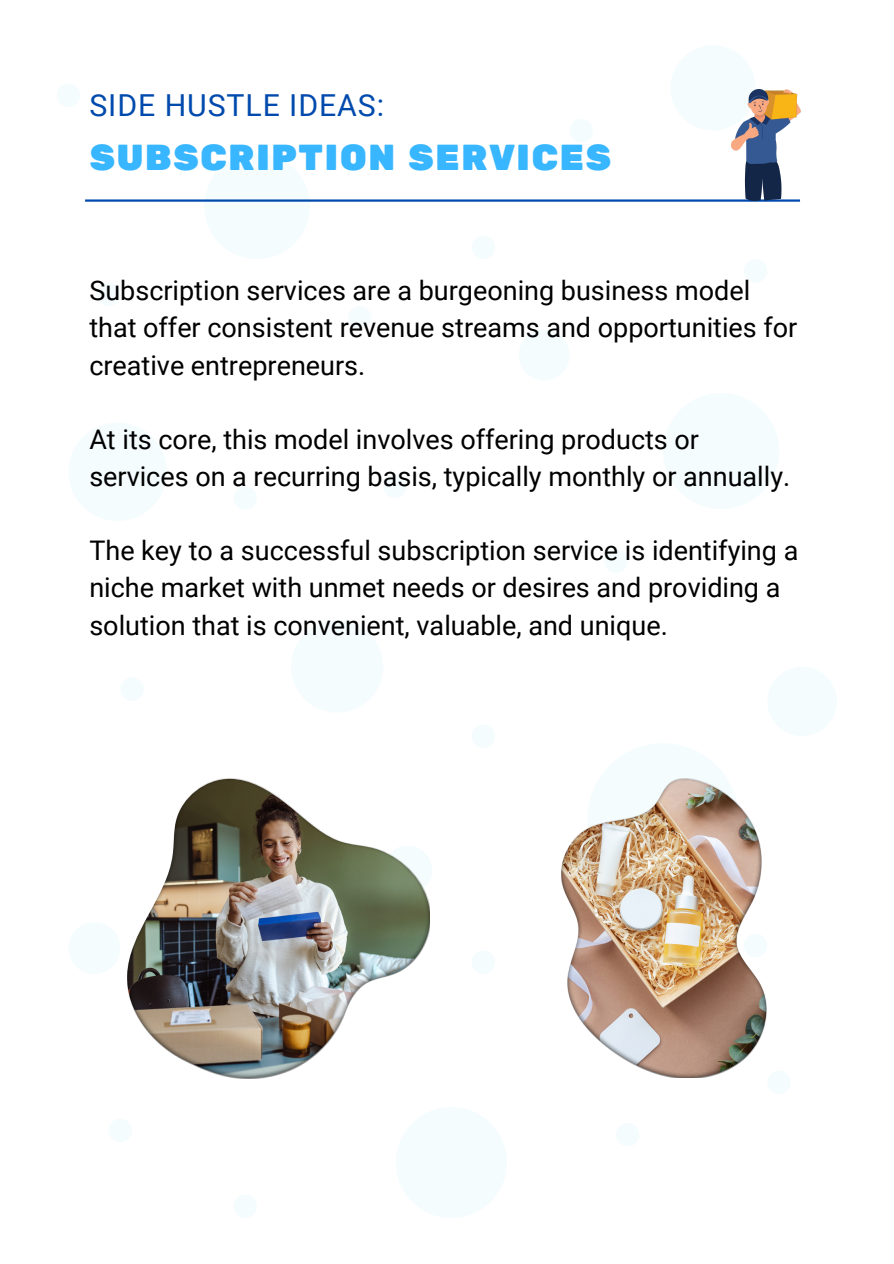
<style>
.page{position:relative;width:894px;height:1264px;background:#fff}
.page>*{position:absolute;margin:0;border:0;box-sizing:border-box;transform-origin:0 0}
.t1{font:36px "Rubik One";letter-spacing:.03em;color:#38b6ff}
.t2{font:30.3px "Roboto";letter-spacing:.03em;color:#004aad}
.t3{font:27px/37.2px "Roboto";color:#000}
</style>
<div class="page">
<div style="left:57px;top:83px;width:23px;height:24px;background:#f5fcfe;border-radius:50%"></div>
<div style="left:204px;top:153px;width:106px;height:106px;background:#f5fcfe;border-radius:50%"></div>
<div style="left:97px;top:283px;width:23px;height:23px;background:#f5fcfe;border-radius:50%"></div>
<div style="left:348px;top:306px;width:23px;height:23px;background:#f5fcfe;border-radius:50%"></div>
<div style="left:233px;top:486px;width:24px;height:24px;background:#f5fcfe;border-radius:50%"></div>
<div style="left:670px;top:45px;width:85px;height:85px;background:#f5fcfe;border-radius:50%"></div>
<div style="left:518px;top:329px;width:51px;height:51px;background:#f5fcfe;border-radius:50%"></div>
<div style="left:604px;top:549px;width:23px;height:24px;background:#f5fcfe;border-radius:50%"></div>
<div style="left:291px;top:620px;width:92px;height:92px;background:#f5fcfe;border-radius:50%"></div>
<div style="left:767px;top:666px;width:69px;height:70px;background:#f5fcfe;border-radius:50%"></div>
<div style="left:743px;top:259px;width:24px;height:24px;background:#f5fcfe;border-radius:50%"></div>
<div style="left:662px;top:393px;width:117px;height:116px;background:#f5fcfe;border-radius:50%"></div>
<div style="left:383px;top:474px;width:23px;height:24px;background:#f5fcfe;border-radius:50%"></div>
<div style="left:68px;top:422px;width:99px;height:99px;background:#f5fcfe;border-radius:50%"></div>
<div style="left:120px;top:677px;width:24px;height:24px;background:#f5fcfe;border-radius:50%"></div>
<div style="left:471px;top:724px;width:24px;height:24px;background:#f5fcfe;border-radius:50%"></div>
<div style="left:68px;top:922px;width:52px;height:52px;background:#f5fcfe;border-radius:50%"></div>
<div style="left:743px;top:933px;width:24px;height:24px;background:#f5fcfe;border-radius:50%"></div>
<div style="left:108px;top:1118px;width:24px;height:24px;background:#f5fcfe;border-radius:50%"></div>
<div style="left:395px;top:1106px;width:112px;height:111px;background:#f5fcfe;border-radius:50%"></div>
<div style="left:615px;top:1122px;width:24px;height:24px;background:#f5fcfe;border-radius:50%"></div>
<div style="left:767px;top:1070px;width:23px;height:24px;background:#f5fcfe;border-radius:50%"></div>
<div style="left:587px;top:743px;width:151px;height:151px;background:#f5fcfe;border-radius:50%"></div>
<div style="left:471px;top:950px;width:24px;height:24px;background:#f5fcfe;border-radius:50%"></div>
<div style="left:233px;top:1194px;width:24px;height:23px;background:#f5fcfe;border-radius:50%"></div>
<div style="left:471px;top:236px;width:24px;height:23px;background:#f5fcfe;border-radius:50%"></div>
<div style="left:569px;top:119px;width:24px;height:23px;background:#f5fcfe;border-radius:50%"></div>
<hr style="left:85px;top:199px;width:714px;height:3px;background:#004aad">
<img style="left:127px;top:778px;width:303px;height:300px">
<img style="left:561px;top:778px;width:205px;height:299px">
<img style="left:731px;top:89px;width:68px;height:112px">
<p class="t2" style="left:89px;top:88px;width:296px">SIDE HUSTLE IDEAS:</p>
<p class="t1" style="left:89px;top:137px;width:523px">SUBSCRIPTION SERVICES</p>
<p class="t3" style="left:89px;top:272px;width:709px">Subscription services are a burgeoning business model that offer consistent revenue streams and opportunities for creative entrepreneurs.</p>
<p class="t3" style="left:89px;top:421px;width:702px">At its core, this model involves offering products or services on a recurring basis, typically monthly or annually.</p>
<p class="t3" style="left:89px;top:532px;width:710px">The key to a successful subscription service is identifying a niche market with unmet needs or desires and providing a solution that is convenient, valuable, and unique.</p>
</div>
